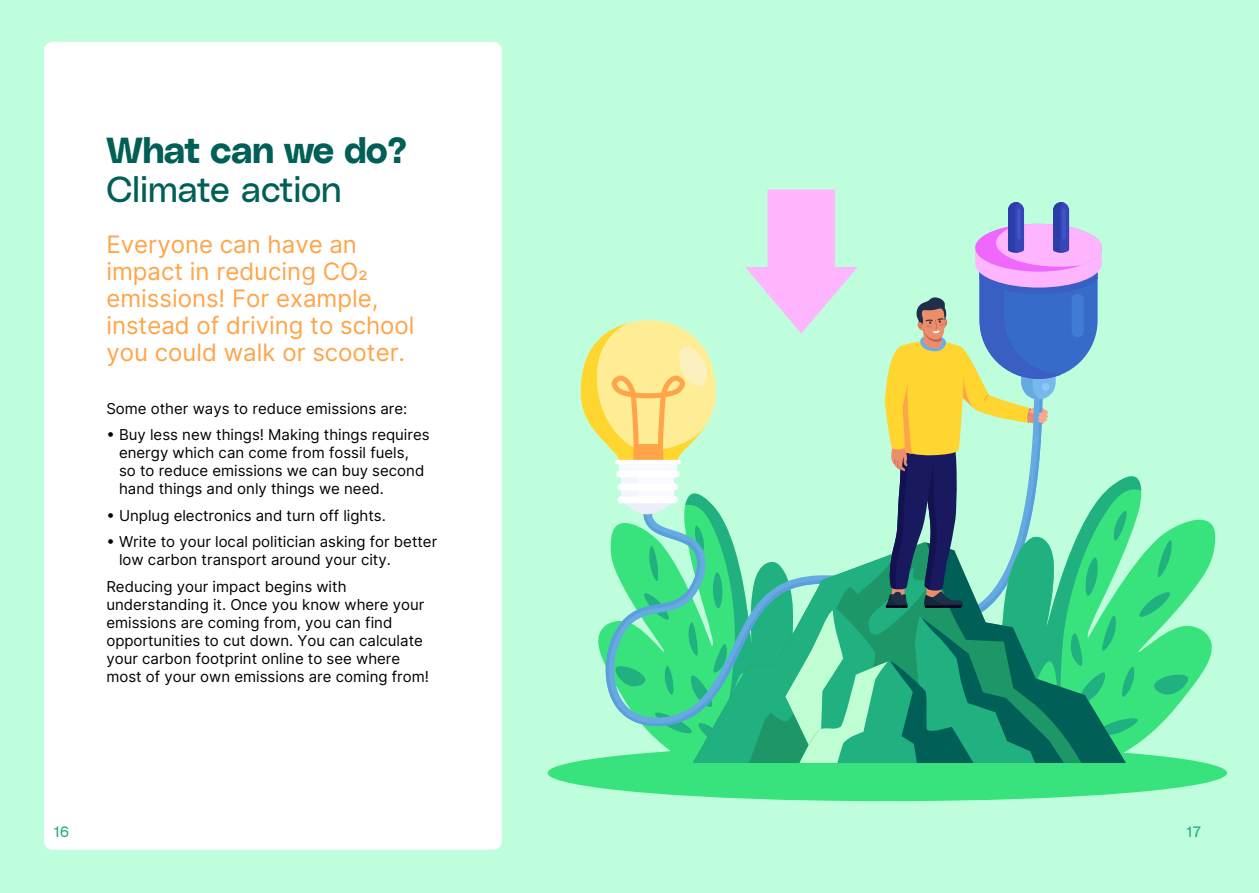
<style>
.page{position:relative;width:1259px;height:893px;background:#bffedc}
.page>*{position:absolute;margin:0;border:0;box-sizing:border-box;transform-origin:0 0}
.t1{font:36px "Poly Sans Neutral";letter-spacing:-.01em;color:#005f56}
.t2{font:36px "Poly Sans Bulky";letter-spacing:-.015em;color:#005f56}
.t3{font:24px/27px "Inter";color:#ffa448}
.t4{font:15px/18px "Inter";color:#000}
.t5{font:15px "Poly Sans Neutral";color:#21b07f}
</style>
<div class="page">
<div style="left:44px;top:42px;width:458px;height:808px;background:#fff;border-radius:9px"></div>
<svg style="left:1189px;top:519px;width:28px;height:263px"></svg>
<div style="left:547px;top:745px;width:680px;height:56px;background:#38e37e;border-radius:50%"></div>
<svg style="left:580px;top:190px;width:609px;height:573px"></svg>
<hr style="left:1017px;top:209px;width:3px;height:30px;background:#4255c6;border-radius:2px">
<h1 class="t2" style="left:106px;top:123px;width:302px">What can we do?</h1>
<h1 class="t1" style="left:106px;top:163px;width:237px">Climate action</h1>
<h2 class="t3" style="left:106px;top:230px;width:310px">Everyone can have an impact in reducing CO2 emissions! For example, instead of driving to school you could walk or scooter.</h2>
<p class="t4" style="left:106px;top:399px;width:302px">Some other ways to reduce emissions are:</p>
<p class="t4" style="left:119px;top:426px;width:312px;text-indent:-13px">• Buy less new things! Making things requires energy which can come from fossil fuels,<br>so to reduce emissions we can buy second hand things and only things we need.</p>
<p class="t4" style="left:106px;top:506px;width:281px">• Unplug electronics and turn off lights.</p>
<p class="t4" style="left:119px;top:533px;width:320px;text-indent:-13px">• Write to your local politician asking for better low carbon transport around your city.</p>
<p class="t4" style="left:106px;top:577px;width:324px">Reducing your impact begins with understanding it. Once you know where your emissions are coming from, you can find opportunities to cut down. You can calculate your carbon footprint online to see where most of your own emissions are coming from!</p>
<p class="t5" style="left:54px;top:820px;width:17px">16</p>
<p class="t5" style="left:1186px;top:820px;width:16px">17</p>
</div>
